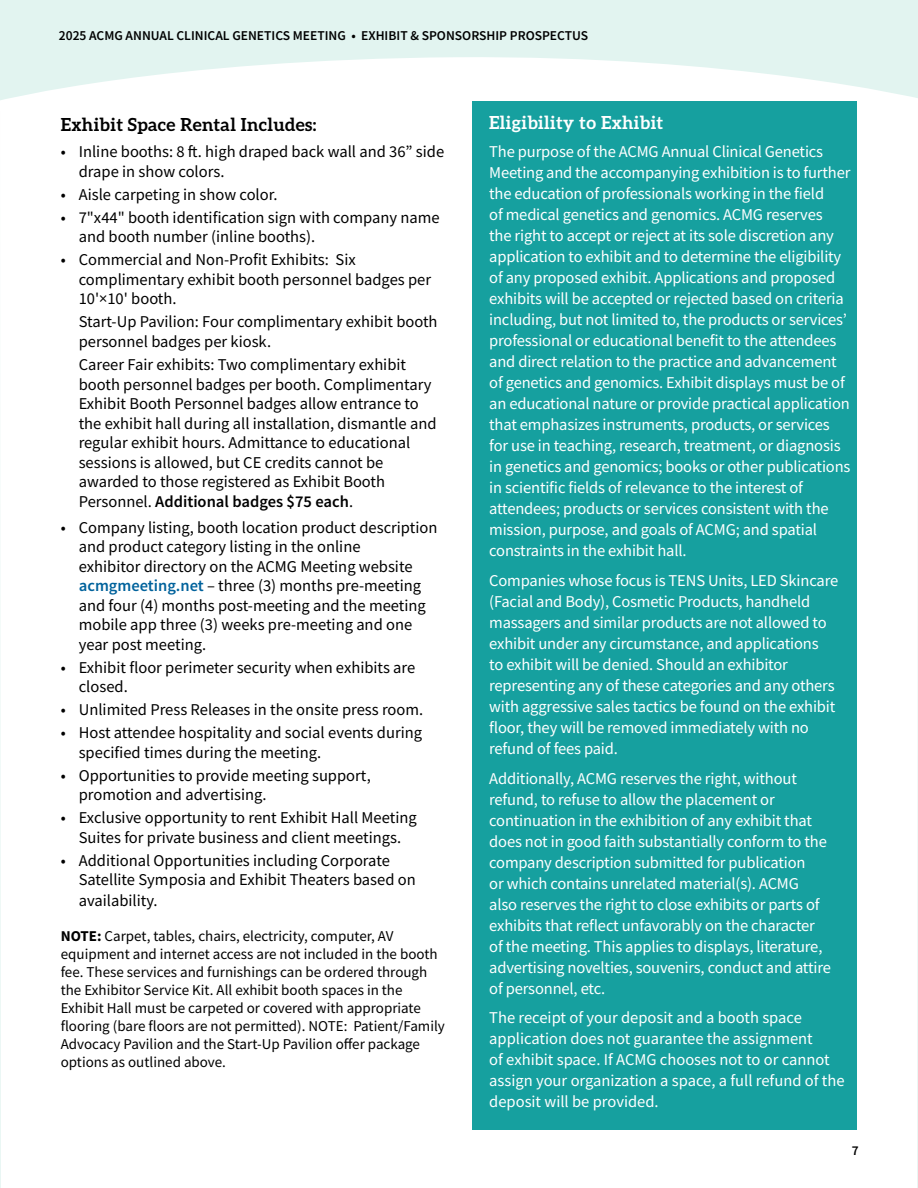
<style>
.page{position:relative;width:918px;height:1188px;background:#e2f4f0}
.page>*{position:absolute;margin:0;border:0;box-sizing:border-box;transform-origin:0 0}
.t1{font:700 18px "Aleo";letter-spacing:.02em;color:#000}
.t2{font:700 18px "Aleo";letter-spacing:.02em;color:#fff}
.Body_Copy__11_pts{font:16.5px/21px "Source Sans Pro";letter-spacing:-.01em;color:#fff}
.Body_Bullets_11_pts_no_bullets{font:16.5px/19.5px "Source Sans Pro";color:#000}
.body_copy_after_bullets{font:15px/18px "Source Sans Pro";color:#000}
.t3{font:600 13.5px "Source Sans Pro";color:#000}
.t4{font:600 13.5px "Source Sans Pro";color:#000}
.s1{font-weight:600}
.s2{font-weight:600;color:#00629c}
.s3{font-weight:700}
</style>
<div class="page">
<div style="left:0;top:57px;width:918px;height:1131px;background:#fff"></div>
<div style="left:472px;top:101px;width:385px;height:1029px;background:#16a09f"></div>
<p class="t3" style="left:59px;top:27px;width:531px">2025 ACMG ANNUAL CLINICAL GENETICS MEETING • EXHIBIT &amp; SPONSORSHIP PROSPECTUS</p>
<h3 class="t1" style="left:61px;top:114px;width:257px">Exhibit Space Rental Includes:</h3>
<p class="Body_Bullets_11_pts_no_bullets" style="left:79px;top:142px;width:367px;text-indent:-18px">• Inline booths: 8 ft. high draped back wall and 36” side drape in show colors.</p>
<p class="Body_Bullets_11_pts_no_bullets" style="left:61px;top:185px;width:218px">• Aisle carpeting in show color.</p>
<p class="Body_Bullets_11_pts_no_bullets" style="left:79px;top:208px;width:362px;text-indent:-18px">• 7"x44" booth identification sign with company name and booth number (inline booths).</p>
<p class="Body_Bullets_11_pts_no_bullets" style="left:79px;top:250px;width:354px;text-indent:-18px">• Commercial and Non-Profit Exhibits: Six complimentary exhibit booth personnel badges per<br>10'×10' booth.</p>
<p class="Body_Bullets_11_pts_no_bullets" style="left:79px;top:312px;width:360px">Start-Up Pavilion: Four complimentary exhibit booth personnel badges per kiosk.</p>
<p class="Body_Bullets_11_pts_no_bullets" style="left:79px;top:355px;width:359px">Career Fair exhibits: Two complimentary exhibit booth personnel badges per booth. Complimentary Exhibit Booth Personnel badges allow entrance to the exhibit hall during all installation, dismantle and regular exhibit hours. Admittance to educational sessions is allowed, but CE credits cannot be awarded to those registered as Exhibit Booth Personnel. <span class="s1">Additional badges $75 each</span>.</p>
<p class="Body_Bullets_11_pts_no_bullets" style="left:79px;top:518px;width:360px;text-indent:-18px">• Company listing, booth location product description and product category listing in the online<br>exhibitor directory on the ACMG Meeting website <span class="s2">acmgmeeting.net</span> – three (3) months pre-meeting and four (4) months post-meeting and the meeting mobile app three (3) weeks pre-meeting and one year post meeting.</p>
<p class="Body_Bullets_11_pts_no_bullets" style="left:79px;top:658px;width:338px;text-indent:-18px">• Exhibit floor perimeter security when exhibits are closed.</p>
<p class="Body_Bullets_11_pts_no_bullets" style="left:61px;top:700px;width:364px">• Unlimited Press Releases in the onsite press room.</p>
<p class="Body_Bullets_11_pts_no_bullets" style="left:79px;top:723px;width:345px;text-indent:-18px">• Host attendee hospitality and social events during specified times during the meeting.</p>
<p class="Body_Bullets_11_pts_no_bullets" style="left:79px;top:766px;width:294px;text-indent:-18px">• Opportunities to provide meeting support, promotion and advertising.</p>
<p class="Body_Bullets_11_pts_no_bullets" style="left:61px;top:808px;width:358px;text-align:center">• Exclusive opportunity to rent Exhibit Hall Meeting<br>Suites for private business and client meetings.</p>
<p class="Body_Bullets_11_pts_no_bullets" style="left:79px;top:851px;width:339px;text-indent:-18px">• Additional Opportunities including Corporate<br>Satellite Symposia and Exhibit Theaters based on</p>
<p class="Body_Bullets_11_pts_no_bullets" style="left:79px;top:891px;width:80px">availability.</p>
<p class="body_copy_after_bullets" style="left:61px;top:927px;width:386px"><span class="s3">NOTE:</span> Carpet, tables, chairs, electricity, computer, AV equipment and internet access are not included in the booth fee. These services and furnishings can be ordered through the Exhibitor Service Kit. All exhibit booth spaces in the Exhibit Hall must be carpeted or covered with appropriate flooring (bare floors are not permitted). NOTE: Patient/Family Advocacy Pavilion and the Start-Up Pavilion offer package options as outlined above.</p>
<h3 class="t2" style="left:489px;top:112px;width:176px">Eligibility to Exhibit</h3>
<p class="Body_Copy__11_pts" style="left:489px;top:141px;width:363px">The purpose of the ACMG Annual Clinical Genetics Meeting and the accompanying exhibition is to further the education of professionals working in the field<br>of medical genetics and genomics. ACMG reserves<br>the right to accept or reject at its sole discretion any application to exhibit and to determine the eligibility of any proposed exhibit. Applications and proposed exhibits will be accepted or rejected based on criteria including, but not limited to, the products or services’ professional or educational benefit to the attendees and direct relation to the practice and advancement of genetics and genomics. Exhibit displays must be of an educational nature or provide practical application that emphasizes instruments, products, or services for use in teaching, research, treatment, or diagnosis in genetics and genomics; books or other publications in scientific fields of relevance to the interest of attendees; products or services consistent with the mission, purpose, and goals of ACMG; and spatial constraints in the exhibit hall.</p>
<p class="Body_Copy__11_pts" style="left:489px;top:570px;width:351px">Companies whose focus is TENS Units, LED Skincare (Facial and Body), Cosmetic Products, handheld massagers and similar products are not allowed to exhibit under any circumstance, and applications<br>to exhibit will be denied. Should an exhibitor representing any of these categories and any others with aggressive sales tactics be found on the exhibit floor, they will be removed immediately with no refund of fees paid.</p>
<p class="Body_Copy__11_pts" style="left:489px;top:767px;width:343px">Additionally, ACMG reserves the right, without refund, to refuse to allow the placement or continuation in the exhibition of any exhibit that does not in good faith substantially conform to the company description submitted for publication<br>or which contains unrelated material(s). ACMG also reserves the right to close exhibits or parts of exhibits that reflect unfavorably on the character of the meeting. This applies to displays, literature, advertising novelties, souvenirs, conduct and attire of personnel, etc.</p>
<p class="Body_Copy__11_pts" style="left:489px;top:1007px;width:357px">The receipt of your deposit and a booth space application does not guarantee the assignment<br>of exhibit space. If ACMG chooses not to or cannot assign your organization a space, a full refund of the deposit will be provided.</p>
<p class="t4" style="left:852px;top:1142px;width:8px">7</p>
</div>
